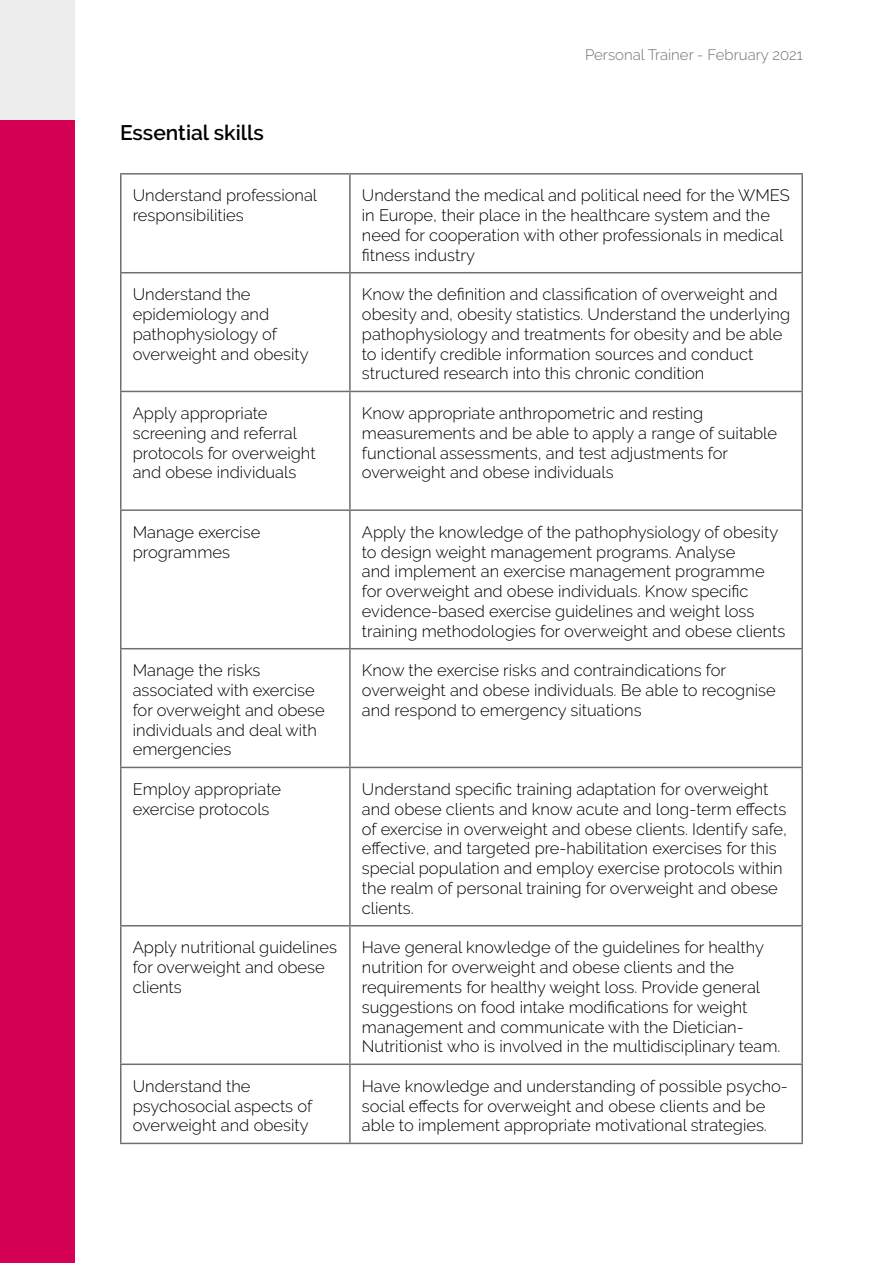
<style>
.page{position:relative;width:893px;height:1263px;background:#fff}
.page>*{position:absolute;margin:0;border:0;box-sizing:border-box;transform-origin:0 0}
.t1{font:600 21px "Raleway";color:#000}
.t2{font:300 16.5px/19.8px "Raleway";color:#000}
.t3{font:300 15px "Raleway";color:#706f6f}
</style>
<div class="page">
<div style="left:0;top:120px;width:75px;height:1143px;background:#d40054"></div>
<div style="left:0;top:0;width:75px;height:120px;background:#ededed"></div>
<hr style="left:120px;top:173px;width:230px;height:2px;background:#706f6f">
<hr style="left:120px;top:175px;width:2px;height:97px;background:#706f6f">
<hr style="left:350px;top:173px;width:453px;height:2px;background:#706f6f">
<hr style="left:349px;top:175px;width:2px;height:97px;background:#706f6f">
<hr style="left:801px;top:175px;width:2px;height:97px;background:#706f6f">
<hr style="left:120px;top:272px;width:230px;height:1px;background:#706f6f">
<hr style="left:120px;top:273px;width:2px;height:118px;background:#706f6f">
<hr style="left:350px;top:272px;width:453px;height:1px;background:#706f6f">
<hr style="left:349px;top:273px;width:2px;height:118px;background:#706f6f">
<hr style="left:801px;top:273px;width:2px;height:118px;background:#706f6f">
<hr style="left:120px;top:391px;width:230px;height:1px;background:#706f6f">
<hr style="left:120px;top:392px;width:2px;height:117px;background:#706f6f">
<hr style="left:350px;top:391px;width:453px;height:1px;background:#706f6f">
<hr style="left:349px;top:392px;width:2px;height:117px;background:#706f6f">
<hr style="left:801px;top:392px;width:2px;height:117px;background:#706f6f">
<hr style="left:120px;top:509px;width:230px;height:2px;background:#706f6f">
<hr style="left:120px;top:511px;width:2px;height:137px;background:#706f6f">
<hr style="left:350px;top:509px;width:453px;height:2px;background:#706f6f">
<hr style="left:349px;top:511px;width:2px;height:137px;background:#706f6f">
<hr style="left:801px;top:511px;width:2px;height:137px;background:#706f6f">
<hr style="left:120px;top:648px;width:230px;height:1px;background:#706f6f">
<hr style="left:120px;top:649px;width:2px;height:118px;background:#706f6f">
<hr style="left:350px;top:648px;width:453px;height:1px;background:#706f6f">
<hr style="left:349px;top:649px;width:2px;height:118px;background:#706f6f">
<hr style="left:801px;top:649px;width:2px;height:118px;background:#706f6f">
<hr style="left:120px;top:767px;width:230px;height:1px;background:#706f6f">
<hr style="left:120px;top:768px;width:2px;height:157px;background:#706f6f">
<hr style="left:350px;top:767px;width:453px;height:1px;background:#706f6f">
<hr style="left:349px;top:768px;width:2px;height:157px;background:#706f6f">
<hr style="left:801px;top:768px;width:2px;height:157px;background:#706f6f">
<hr style="left:120px;top:925px;width:230px;height:1px;background:#706f6f">
<hr style="left:120px;top:926px;width:2px;height:137px;background:#706f6f">
<hr style="left:350px;top:925px;width:453px;height:1px;background:#706f6f">
<hr style="left:349px;top:926px;width:2px;height:137px;background:#706f6f">
<hr style="left:801px;top:926px;width:2px;height:137px;background:#706f6f">
<hr style="left:120px;top:1063px;width:230px;height:2px;background:#706f6f">
<hr style="left:120px;top:1065px;width:2px;height:78px;background:#706f6f">
<hr style="left:350px;top:1063px;width:453px;height:2px;background:#706f6f">
<hr style="left:349px;top:1065px;width:2px;height:78px;background:#706f6f">
<hr style="left:801px;top:1065px;width:2px;height:78px;background:#706f6f">
<hr style="left:120px;top:1143px;width:230px;height:1px;background:#706f6f">
<hr style="left:350px;top:1143px;width:453px;height:1px;background:#706f6f">
<p class="t1" style="left:120px;top:120px;width:145px">Essential skills</p>
<p class="t3" style="left:585px;top:46px;width:219px">Personal Trainer - February 2021</p>
<p class="t2" style="left:133px;top:186px;width:186px">Understand professional responsibilities</p>
<p class="t2" style="left:362px;top:186px;width:429px">Understand the medical and political need for the WMES in Europe, their place in the healthcare system and the need for cooperation with other professionals in medical fitness industry</p>
<p class="t2" style="left:133px;top:284px;width:177px">Understand the epidemiology and pathophysiology of overweight and obesity</p>
<p class="t2" style="left:362px;top:284px;width:430px">Know the definition and classification of overweight and obesity and, obesity statistics. Understand the underlying pathophysiology and treatments for obesity and be able to identify credible information sources and conduct structured research into this chronic condition</p>
<p class="t2" style="left:133px;top:403px;width:184px">Apply appropriate screening and referral protocols for overweight and obese individuals</p>
<p class="t2" style="left:362px;top:403px;width:417px">Know appropriate anthropometric and resting measurements and be able to apply a range of suitable functional assessments, and test adjustments for overweight and obese individuals</p>
<p class="t2" style="left:133px;top:522px;width:129px">Manage exercise programmes</p>
<p class="t2" style="left:362px;top:522px;width:425px">Apply the knowledge of the pathophysiology of obesity to design weight management programs. Analyse<br>and implement an exercise management programme for overweight and obese individuals. Know specific evidence-based exercise guidelines and weight loss training methodologies for overweight and obese clients</p>
<p class="t2" style="left:133px;top:660px;width:194px">Manage the risks associated with exercise for overweight and obese individuals and deal with emergencies</p>
<p class="t2" style="left:362px;top:660px;width:415px">Know the exercise risks and contraindications for overweight and obese individuals. Be able to recognise and respond to emergency situations</p>
<p class="t2" style="left:133px;top:779px;width:150px">Employ appropriate exercise protocols</p>
<p class="t2" style="left:362px;top:779px;width:427px">Understand specific training adaptation for overweight and obese clients and know acute and long-term effects of exercise in overweight and obese clients. Identify safe, effective, and targeted pre-habilitation exercises for this special population and employ exercise protocols within the realm of personal training for overweight and obese clients.</p>
<p class="t2" style="left:133px;top:937px;width:206px">Apply nutritional guidelines for overweight and obese clients</p>
<p class="t2" style="left:362px;top:937px;width:420px">Have general knowledge of the guidelines for healthy nutrition for overweight and obese clients and the requirements for healthy weight loss. Provide general suggestions on food intake modifications for weight management and communicate with the Dietician-Nutritionist who is involved in the multidisciplinary team.</p>
<p class="t2" style="left:133px;top:1076px;width:181px">Understand the psychosocial aspects of overweight and obesity</p>
<p class="t2" style="left:362px;top:1076px;width:428px">Have knowledge and understanding of possible psycho&shy;social effects for overweight and obese clients and be able to implement appropriate motivational strategies.</p>
</div>
